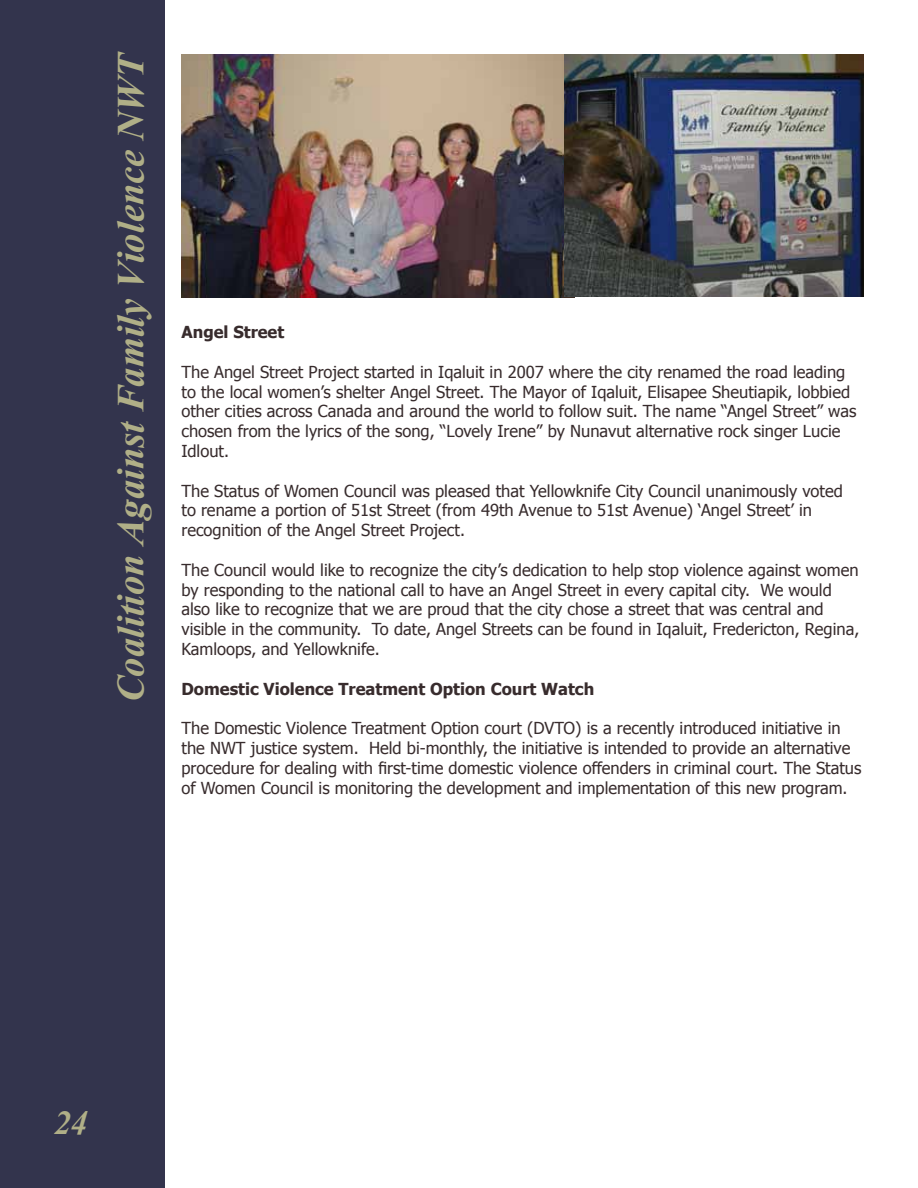
<style>
.page{position:relative;width:918px;height:1188px;background:#fff}
.page>*{position:absolute;margin:0;border:0;box-sizing:border-box;transform-origin:0 0}
.t1{font:700 48px "Vijaya";color:#b0af87}
.t2{font:700 42px "Vijaya";color:#b0af87}
.t3{font:16.5px/19.8px "Tahoma";color:#382c2d}
.t4{font:700 16.5px "Tahoma";color:#382c2d}
</style>
<div class="page">
<div style="left:0;top:0;width:165px;height:1188px;background:#33344d"></div>
<img style="left:182px;top:54px;width:382px;height:243px">
<img style="left:564px;top:54px;width:300px;height:243px">
<h1 class="t1" style="left:93px;top:702px;width:653px;rotate:-90deg">Coalition Against Family Violence NWT</h1>
<p class="t4" style="left:182px;top:321px;width:104px">Angel Street</p>
<p class="t3" style="left:182px;top:361px;width:676px">The Angel Street Project started in Iqaluit in 2007 where the city renamed the road leading to the local women’s shelter Angel Street. The Mayor of Iqaluit, Elisapee Sheutiapik, lobbied other cities across Canada and around the world to follow suit. The name “Angel Street” was chosen from the lyrics of the song, “Lovely Irene” by Nunavut alternative rock singer Lucie Idlout.</p>
<p class="t3" style="left:182px;top:480px;width:663px">The Status of Women Council was pleased that Yellowknife City Council unanimously voted to rename a portion of 51st Street (from 49th Avenue to 51st Avenue) ‘Angel Street’ in recognition of the Angel Street Project.</p>
<p class="t3" style="left:182px;top:559px;width:679px">The Council would like to recognize the city’s dedication to help stop violence against women by responding to the national call to have an Angel Street in every capital city. We would also like to recognize that we are proud that the city chose a street that was central and visible in the community. To date, Angel Streets can be found in Iqaluit, Fredericton, Regina, Kamloops, and Yellowknife.</p>
<p class="t4" style="left:182px;top:677px;width:414px">Domestic Violence Treatment Option Court Watch</p>
<p class="t3" style="left:182px;top:717px;width:682px">The Domestic Violence Treatment Option court (DVTO) is a recently introduced initiative in the NWT justice system. Held bi-monthly, the initiative is intended to provide an alternative procedure for dealing with first-time domestic violence offenders in criminal court. The Status of Women Council is monitoring the development and implementation of this new program.</p>
<h2 class="t2" style="left:54px;top:1090px;width:35px">24</h2>
</div>
